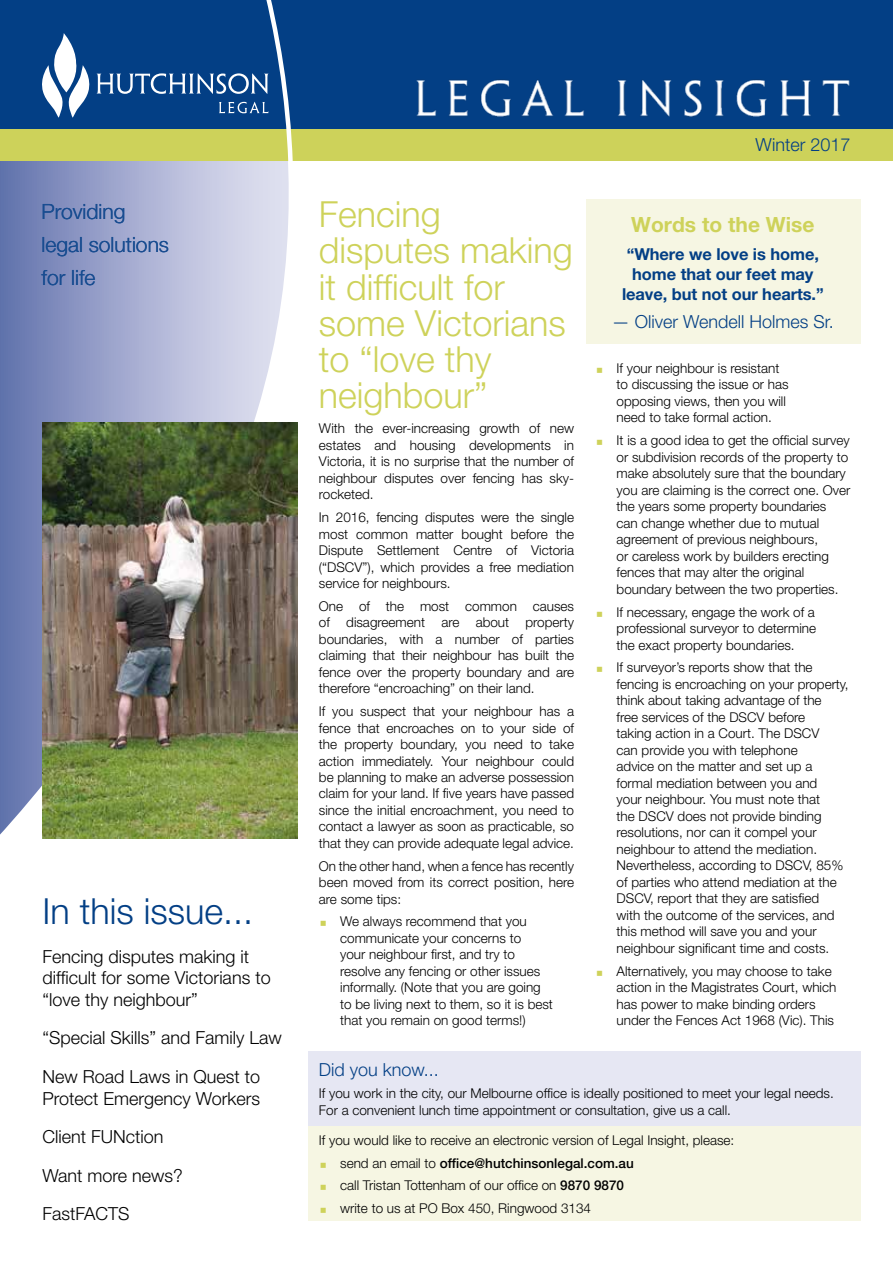
<style>
.page{position:relative;width:893px;height:1263px;background:#fff}
.page>*{position:absolute;margin:0;border:0;box-sizing:border-box;transform-origin:0 0}
.t1{font:300 36px/36.3px "Helvetica Neue";color:#ced25a}
.t2{font:300 36px "Helvetica Neue";color:#033f85}
.t3{font:300 21px/32.7px "Helvetica Neue";color:#033f85}
.t4{font:700 21px "Helvetica Neue";color:#ced25a}
.t5{font:300 18px/38.5px "Helvetica Neue";color:#000}
.t6{font:300 18px "Helvetica Neue";color:#033f85}
.t7{font:700 16.5px/19.8px "Helvetica Neue";letter-spacing:-.005em;color:#033f85;text-align:center}
.t8{font:300 13.5px/16.5px "Helvetica Neue";color:#000}
.s1{font-weight:500}
</style>
<div class="page">
<div style="left:308px;top:1051px;width:553px;height:95px;background:#e6e7f3"></div>
<svg style="left:0;top:160px;width:302px;height:271px;background:#acb3d4"></svg>
<div style="left:0;top:0;width:893px;height:144px;background:#033f85"></div>
<div style="left:0;top:129px;width:893px;height:31px;background:#cdd25a"></div>
<svg style="left:39px;top:0;width:256px;height:168px"></svg>
<div style="left:308px;top:1126px;width:553px;height:94px;background:#f6f6e3"></div>
<img style="left:416px;top:79px;width:434px;height:38px">
<div style="left:587px;top:199px;width:274px;height:145px;background:#f6f6e3"></div>
<svg style="left:0;top:431px;width:257px;height:408px;background:#7483b3"></svg>
<img style="left:43px;top:422px;width:255px;height:416px">
<h2 class="t3" style="left:42px;top:195px;width:129px">Providing legal solutions for life</h2>
<h1 class="t2" style="left:43px;top:889px;width:212px">In this issue...</h1>
<h3 class="t5" style="left:43px;top:945px;width:230px;line-height:21.6px">Fencing disputes making it difficult for some Victorians to “love thy neighbour”</h3>
<h3 class="t5" style="left:43px;top:1018px;width:241px">“Special Skills” and Family Law<br>New Road Laws in Quest to</h3>
<h3 class="t5" style="left:43px;top:1078px;width:219px">Protect Emergency Workers<br>Client FUNction<br>Want more news?<br>FastFACTS</h3>
<h1 class="t1" style="left:319px;top:195px;width:255px">Fencing disputes making it difficult for some Victorians to “love thy neighbour”</h1>
<p class="t8" style="left:319px;top:420px;width:257px;text-align:justify">With the ever-increasing growth of new estates and housing developments in Victoria, it is no surprise that the number of neighbour disputes over fencing has sky&shy;rocketed.</p>
<p class="t8" style="left:319px;top:509px;width:257px;text-align:justify">In 2016, fencing disputes were the single most common matter bought before the Dispute Settlement Centre of Victoria (“DSCV”), which provides a free mediation service for neighbours.</p>
<p class="t8" style="left:319px;top:597px;width:257px;text-align:justify">One of the most common causes of disagreement are about property boundaries, with a number of parties claiming that their neighbour has built the fence over the property boundary and are therefore “encroaching” on their land.</p>
<p class="t8" style="left:319px;top:703px;width:257px;text-align:justify">If you suspect that your neighbour has a fence that encroaches on to your side of the property boundary, you need to take action immediately. Your neighbour could be planning to make an adverse possession claim for your land. If five years have passed since the initial encroachment, you need to contact a lawyer as soon as practicable, so that they can provide adequate legal advice.</p>
<p class="t8" style="left:319px;top:857px;width:257px;text-align:justify">On the other hand, when a fence has recently been moved from its correct position, here are some tips:</p>
<p class="t8" style="left:340px;top:913px;width:214px">We always recommend that you communicate your concerns to<br>your neighbour first, and try to resolve any fencing or other issues informally. (Note that you are going to be living next to them, so it is best that you remain on good terms!)</p>
<h3 class="t6" style="left:755px;top:134px;width:97px">Winter 2017</h3>
<h2 class="t4" style="left:631px;top:211px;width:185px">Words to the Wise</h2>
<p class="t7" style="left:622px;top:244px;width:203px">“Where we love is home, home that our feet may leave, but not our hearts.”</p>
<h3 class="t6" style="left:612px;top:310px;width:224px">— Oliver Wendell Holmes Sr.</h3>
<p class="t8" style="left:617px;top:359px;width:174px">If your neighbour is resistant to discussing the issue or has opposing views, then you will need to take formal action.</p>
<p class="t8" style="left:617px;top:432px;width:235px">It is a good idea to get the official survey or subdivision records of the property to make absolutely sure that the boundary you are claiming is the correct one. Over the years some property boundaries can change whether due to mutual agreement of previous neighbours,<br>or careless work by builders erecting fences that may alter the original boundary between the two properties.</p>
<p class="t8" style="left:617px;top:603px;width:201px;text-align:justify">If necessary, engage the work of a professional surveyor to determine the exact property boundaries.</p>
<p class="t8" style="left:617px;top:659px;width:234px">If surveyor’s reports show that the fencing is encroaching on your property, think about taking advantage of the<br>free services of the DSCV before<br>taking action in a Court. The DSCV<br>can provide you with telephone<br>advice on the matter and set up a formal mediation between you and<br>your neighbour. You must note that<br>the DSCV does not provide binding resolutions, nor can it compel your neighbour to attend the mediation.<br>Nevertheless, according to DSCV, 85% of parties who attend mediation at the DSCV, report that they are satisfied<br>with the outcome of the services, and this method will save you and your neighbour significant time and costs.</p>
<p class="t8" style="left:617px;top:962px;width:221px">Alternatively, you may choose to take action in the Magistrates Court, which has power to make binding orders under the Fences Act 1968 (Vic). This</p>
<h3 class="t6" style="left:319px;top:1058px;width:122px">Did you know...</h3>
<p class="t8" style="left:319px;top:1085px;width:516px">If you work in the city, our Melbourne office is ideally positioned to meet your legal needs.<br>For a convenient lunch time appointment or consultation, give us a call.</p>
<p class="t8" style="left:340px;top:1129px;width:396px;line-height:22.6px;text-indent:-21px">If you would like to receive an electronic version of Legal Insight, please: send an email to <span class="s1">office@hutchinsonlegal.com.au<br></span>call Tristan Tottenham of our office on <span class="s1">9870 9870<br></span>write to us at PO Box 450, Ringwood 3134</p>
</div>
